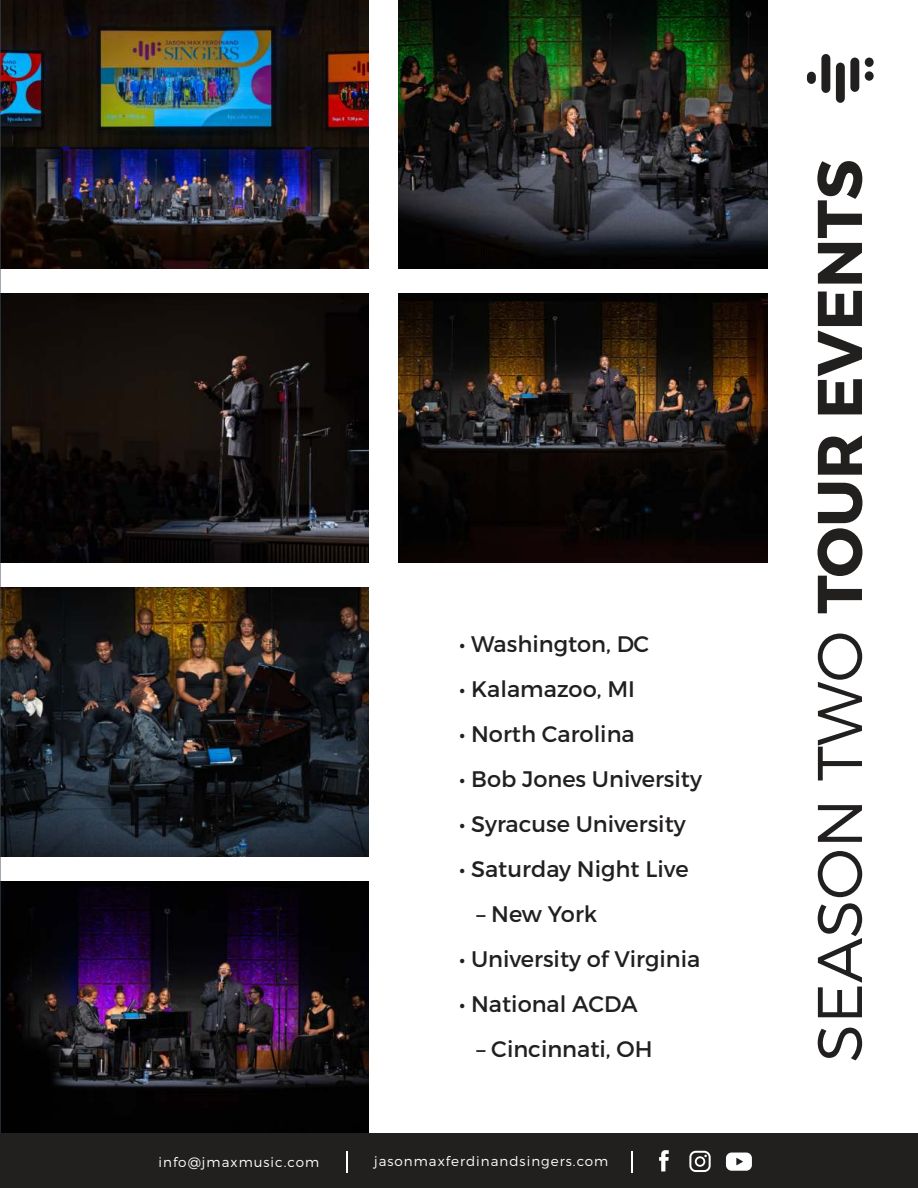
<style>
.page{position:relative;width:918px;height:1188px;background:#fff}
.page>*{position:absolute;margin:0;border:0;box-sizing:border-box;transform-origin:0 0}
.t1{font:700 63px "Montserrat";color:#221f1f}
.t2{font:22.5px "Montserrat";color:#221f1f}
.t3{font:300 13.5px "Montserrat";letter-spacing:.075em;color:#fff}
.s1{font-weight:300}
</style>
<div class="page">
<img style="left:0;top:587px;width:369px;height:269px">
<img style="left:399px;top:294px;width:368px;height:269px">
<img style="left:0;top:881px;width:369px;height:253px">
<img style="left:0;top:294px;width:369px;height:269px">
<img style="left:399px;top:0;width:368px;height:269px">
<img style="left:0;top:0;width:369px;height:269px">
<div style="left:0;top:1134px;width:918px;height:54px;background:#221f1f"></div>
<svg style="left:659px;top:1150px;width:10px;height:21px"></svg>
<svg style="left:689px;top:1151px;width:22px;height:21px"></svg>
<svg style="left:726px;top:1153px;width:26px;height:18px"></svg>
<hr style="left:631px;top:1151px;width:2px;height:22px;background:#fff">
<svg style="left:347px;top:1151px;width:1px;height:22px"></svg>
<div style="left:850px;top:58px;width:9px;height:34px;background:#221f1f;border-radius:5px"></div>
<div style="left:836px;top:63px;width:9px;height:40px;background:#221f1f;border-radius:5px"></div>
<div style="left:821px;top:54px;width:9px;height:39px;background:#221f1f;border-radius:5px"></div>
<div style="left:807px;top:72px;width:9px;height:12px;background:#221f1f;border-radius:5px"></div>
<div style="left:865px;top:71px;width:9px;height:10px;background:#221f1f;border-radius:50%"></div>
<div style="left:865px;top:58px;width:9px;height:9px;background:#221f1f;border-radius:50%"></div>
<p class="t2" style="left:459px;top:633px;width:192px">• Washington, DC</p>
<p class="t2" style="left:459px;top:678px;width:178px">• Kalamazoo, MI</p>
<p class="t2" style="left:459px;top:723px;width:177px">• North Carolina</p>
<p class="t2" style="left:459px;top:768px;width:245px">• Bob Jones University</p>
<p class="t2" style="left:459px;top:813px;width:228px">• Syracuse University</p>
<p class="t2" style="left:459px;top:858px;width:231px">• Saturday Night Live</p>
<p class="t2" style="left:476px;top:903px;width:122px">– New York</p>
<p class="t2" style="left:459px;top:948px;width:243px">• University of Virginia</p>
<p class="t2" style="left:459px;top:993px;width:180px">• National ACDA</p>
<p class="t2" style="left:476px;top:1038px;width:178px">– Cincinnati, OH</p>
<p class="t3" style="left:159px;top:1156px;width:162px">info@jmaxmusic.com</p>
<p class="t3" style="left:374px;top:1156px;width:236px">jasonmaxferdinandsingers.com</p>
<h1 class="t1" style="left:803px;top:1062px;width:905px;rotate:-90deg"><span class="s1">SEASON TWO</span> TOUR EVENTS</h1>
</div>
